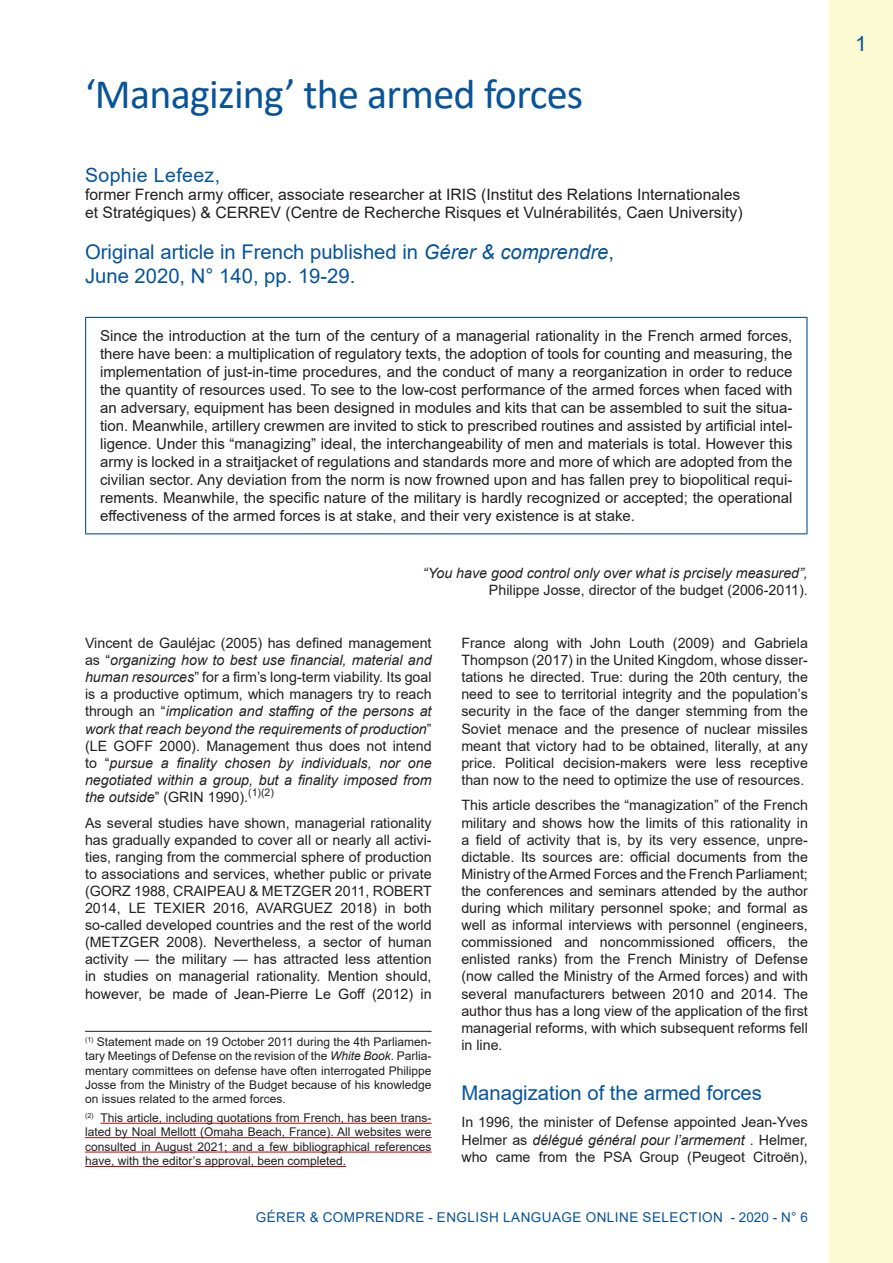
<style>
.page{position:relative;width:893px;height:1263px;background:#fff}
.page>*{position:absolute;margin:0;border:0;box-sizing:border-box;transform-origin:0 0}
.Titre{font:42px "Calibri";letter-spacing:-.015em;color:#07549a}
.RUBRIQUE-droite{font:21px "Arial";color:#07549a}
.Titre_1{font:20.25px/24.3px "Arial";color:#07549a}
.auteur{font:19.5px "Arial";letter-spacing:.02em;color:#07549a}
.profession_auteur{font:15.75px/18px "Arial";color:#231f20}
.chapeau{font:15px/18px "Arial";color:#231f20;text-align:justify}
.texte_courant{font:14.25px/17.1px "Arial";color:#231f20;text-align:justify}
.texte_courant-2{font:italic 14.25px/17.1px "Arial";color:#231f20;text-align:right}
.t1{font:13.5px "Arial";letter-spacing:.035em;color:#07549a}
.notes-bas-de-page{font:12px/14.4px "Arial";color:#231f20;text-align:justify}
.s1{font-style:italic}
.s2{font-style:normal}
</style>
<div class="page">
<div style="left:829px;top:0;width:64px;height:1263px;background:#fcfad2"></div>
<hr style="left:85px;top:317px;width:722px;height:1px;background:#07549a">
<hr style="left:85px;top:318px;width:1px;height:215px;background:#07549a">
<hr style="left:806px;top:318px;width:1px;height:215px;background:#07549a">
<hr style="left:85px;top:533px;width:722px;height:1px;background:#07549a">
<hr style="left:85px;top:1031px;width:347px;height:1px;background:#231f20">
<hr style="left:100px;top:1123px;width:332px;height:1px;background:#c00000">
<hr style="left:85px;top:1137px;width:347px;height:1px;background:#c00000">
<hr style="left:85px;top:1151px;width:347px;height:1px;background:#c00000">
<hr style="left:85px;top:1166px;width:261px;height:1px;background:#c00000">
<p class="Titre" style="left:85px;top:65px;width:500px">‘Managizing’ the armed forces</p>
<p class="auteur" style="left:85px;top:161px;width:137px">Sophie Lefeez,</p>
<p class="profession_auteur" style="left:85px;top:185px;width:659px">former French army officer, associate researcher at IRIS (Institut des Relations Internationales et Stratégiques) &amp; CERREV (Centre de Recherche Risques et Vulnérabilités, Caen University)</p>
<p class="Titre_1" style="left:85px;top:239px;width:530px">Original article in French published in <span class="s1">Gérer &amp; comprendre</span>,<br>June 2020, N° 140, pp. 19-29.</p>
<p class="chapeau" style="left:100px;top:327px;width:694px">Since the introduction at the turn of the century of a managerial rationality in the French armed forces, there have been: a multiplication of regulatory texts, the adoption of tools for counting and measuring, the implementation of just-in-time procedures, and the conduct of many a reorganization in order to reduce the quantity of resources used. To see to the low-cost performance of the armed forces when faced with an adversary, equipment has been designed in modules and kits that can be assembled to suit the situa&shy;tion. Meanwhile, artillery crewmen are invited to stick to prescribed routines and assisted by artificial intel&shy;ligence. Under this “managizing” ideal, the interchangeability of men and materials is total. However this army is locked in a straitjacket of regulations and standards more and more of which are adopted from the civilian sector. Any deviation from the norm is now frowned upon and has fallen prey to biopolitical requi&shy;rements. Meanwhile, the specific nature of the military is hardly recognized or accepted; the operational effectiveness of the armed forces is at stake, and their very existence is at stake.</p>
<p class="texte_courant-2" style="left:423px;top:564px;width:386px">“You have good control only over what is prcisely measured”,<br><span class="s2">Philippe Josse, director of the budget (2006-2011).</span></p>
<p class="texte_courant-2" style="left:85px;top:635px;width:348px;text-align:justify"><span class="s2">Vincent de Gauléjac (2005) has defined management as “</span>organizing how to best use financial, material and human resources<span class="s2">” for a firm’s long-term viability. Its goal is a productive optimum, which managers try to reach through an “</span>implication and staffing of the persons at work that reach beyond the requirements of production<span class="s2">” (LE GOFF 2000). Management thus does not intend to “</span>pursue a finality chosen by individuals, nor one negotiated within a group, but a finality imposed from the outside<span class="s2">” (GRIN 1990).</span><sup>(1)(2)</sup></p>
<p class="texte_courant" style="left:85px;top:814px;width:348px">As several studies have shown, managerial rationality has gradually expanded to cover all or nearly all activi&shy;ties, ranging from the commercial sphere of production to associations and services, whether public or private (GORZ 1988, CRAIPEAU &amp; METZGER 2011, ROBERT 2014, LE TEXIER 2016, AVARGUEZ 2018) in both so-called developed countries and the rest of the world (METZGER 2008). Nevertheless, a sector of human activity — the military — has attracted less attention in studies on managerial rationality. Mention should, however, be made of Jean-Pierre Le Goff (2012) in</p>
<p class="notes-bas-de-page" style="left:85px;top:1034px;width:348px"><sup>(1)</sup> Statement made on 19 October 2011 during the 4th Parliamen&shy;tary Meetings of Defense on the revision of the <span class="s1">White Book</span>. Parlia&shy;mentary committees on defense have often interrogated Philippe Josse from the Ministry of the Budget because of his knowledge on issues related to the armed forces.</p>
<p class="notes-bas-de-page" style="left:85px;top:1110px;width:348px"><sup>(2)</sup> This article, including quotations from French, has been trans&shy;lated by Noal Mellott (Omaha Beach, France). All websites were consulted in August 2021; and a few bibliographical references have, with the editor’s approval, been completed.</p>
<p class="texte_courant" style="left:461px;top:634px;width:348px">France along with John Louth (2009) and Gabriela Thompson (2017) in the United Kingdom, whose disser&shy;tations he directed. True: during the 20th century, the need to see to territorial integrity and the population’s security in the face of the danger stemming from the Soviet menace and the presence of nuclear missiles meant that victory had to be obtained, literally, at any price. Political decision-makers were less receptive than now to the need to optimize the use of resources.</p>
<p class="texte_courant" style="left:461px;top:797px;width:348px">This article describes the “managization” of the French military and shows how the limits of this rationality in a field of activity that is, by its very essence, unpre&shy;dictable. Its sources are: official documents from the Ministry of the Armed Forces and the French Parliament; the conferences and seminars attended by the author during which military personnel spoke; and formal as well as informal interviews with personnel (engineers, commissioned and noncommissioned officers, the enlisted ranks) from the French Ministry of Defense (now called the Ministry of the Armed forces) and with several manufacturers between 2010 and 2014. The author thus has a long view of the application of the first managerial reforms, with which subsequent reforms fell in line.</p>
<p class="Titre_1" style="left:461px;top:1080px;width:302px">Managization of the armed forces</p>
<p class="texte_courant" style="left:461px;top:1114px;width:348px">In 1996, the minister of Defense appointed Jean-Yves Helmer as <span class="s1">délégué général pour l’armement</span> . Helmer, who came from the PSA Group (Peugeot Citroën),</p>
<p class="t1" style="left:256px;top:1208px;width:554px">GÉRER &amp; COMPRENDRE - ENGLISH LANGUAGE ONLINE SELECTION - 2020 - N° 6</p>
<p class="RUBRIQUE-droite" style="left:855px;top:30px;width:13px">1</p>
</div>
